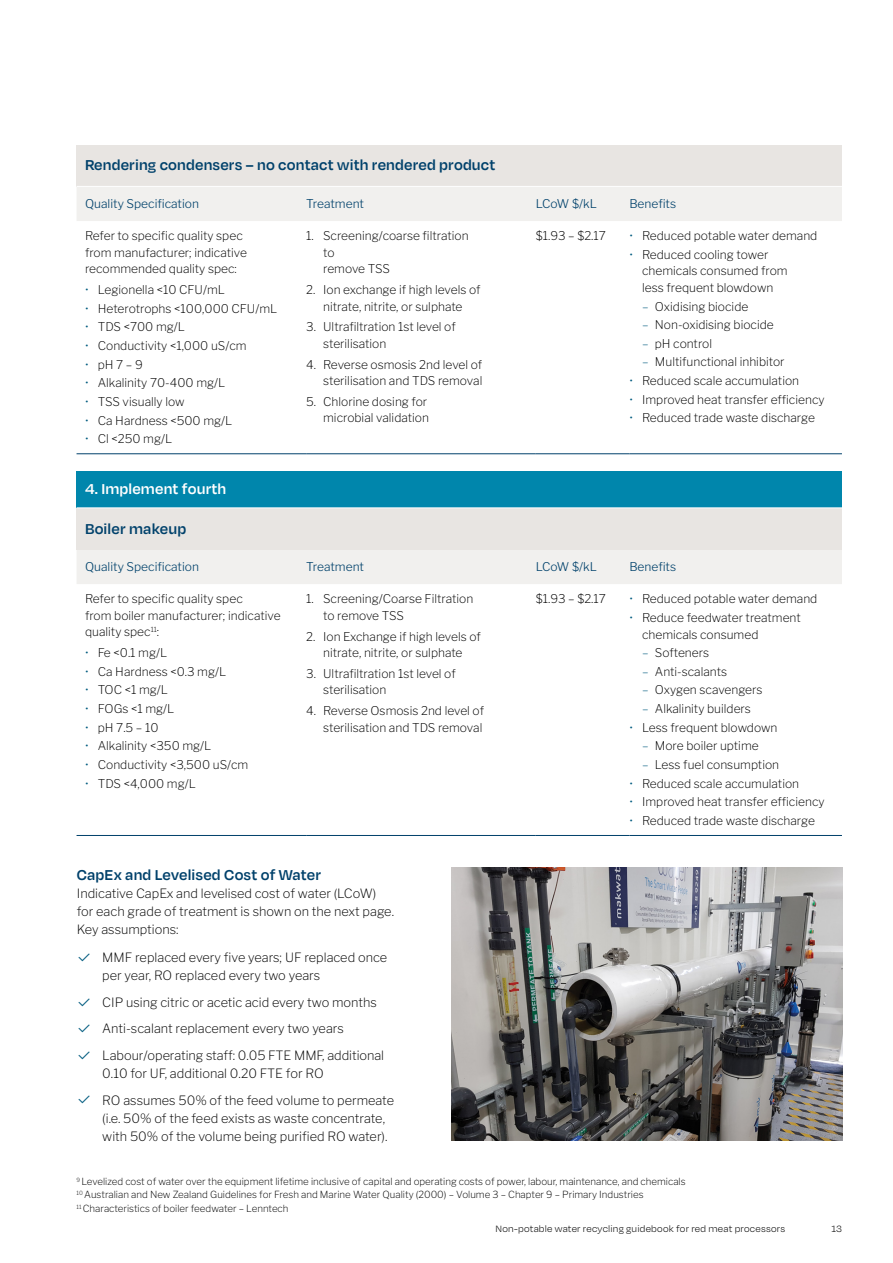
<style>
.page{position:relative;width:893px;height:1263px;background:#fff}
.page>*{position:absolute;margin:0;border:0;box-sizing:border-box;transform-origin:0 0}
.t1{font:600 16.5px "Degular";letter-spacing:.01em;color:#00416b}
.t2{font:600 16.5px "Degular";letter-spacing:.01em;color:#fff}
.t3{font:200 12.75px/18px "Libre Franklin";color:#000}
.t4{font:200 12px/16.5px "Libre Franklin";color:#000}
.t5{font:300 12px "Libre Franklin";color:#00416b}
.t6{font:300 10.5px "Degular";letter-spacing:.025em;color:#000}
.t7{font:200 9.75px/13.5px "Libre Franklin";color:#000}
.s1{color:#005b7f}
.s2{font-family:"Inter";font-weight:300;font-size:16.5px;color:#005b7f}
</style>
<div class="page">
<img style="left:451px;top:867px;width:391px;height:273px">
<div style="left:77px;top:187px;width:765px;height:34px;background:#f1f0ee"></div>
<hr style="left:77px;top:453px;width:229px;height:1px;background:#00416b">
<hr style="left:306px;top:453px;width:230px;height:1px;background:#00416b">
<hr style="left:536px;top:453px;width:93px;height:1px;background:#00416b">
<hr style="left:629px;top:453px;width:213px;height:1px;background:#00416b">
<div style="left:77px;top:145px;width:765px;height:41px;background:#e8e5e2"></div>
<div style="left:77px;top:550px;width:765px;height:34px;background:#f1f0ee"></div>
<hr style="left:77px;top:835px;width:229px;height:1px;background:#00416b">
<hr style="left:306px;top:835px;width:230px;height:1px;background:#00416b">
<hr style="left:536px;top:835px;width:93px;height:1px;background:#00416b">
<hr style="left:629px;top:835px;width:213px;height:1px;background:#00416b">
<div style="left:77px;top:471px;width:765px;height:37px;background:#0086ac"></div>
<div style="left:77px;top:508px;width:765px;height:41px;background:#e8e5e2"></div>
<hr style="left:77px;top:508px;width:765px;height:1px;background:#fff">
<h1 class="t1" style="left:85px;top:155px;width:412px">Rendering condensers – no contact with rendered product</h1>
<p class="t5" style="left:85px;top:194px;width:115px">Quality Specification</p>
<p class="t5" style="left:306px;top:194px;width:59px">Treatment</p>
<p class="t5" style="left:536px;top:194px;width:63px">LCoW $/kL</p>
<p class="t5" style="left:629px;top:194px;width:48px">Benefits</p>
<p class="t4" style="left:85px;top:227px;width:163px">Refer to specific quality spec from manufacturer; indicative recommended quality spec:</p>
<p class="t4" style="left:85px;top:280px;width:141px"><span class="s1">•</span> Legionella &lt;10 CFU/mL</p>
<p class="t4" style="left:85px;top:299px;width:194px"><span class="s1">•</span> Heterotrophs &lt;100,000 CFU/mL</p>
<p class="t4" style="left:85px;top:318px;width:101px"><span class="s1">•</span> TDS &lt;700 mg/L</p>
<p class="t4" style="left:85px;top:336px;width:163px"><span class="s1">•</span> Conductivity &lt;1,000 uS/cm</p>
<p class="t4" style="left:85px;top:355px;width:59px"><span class="s1">•</span> pH 7 – 9</p>
<p class="t4" style="left:85px;top:373px;width:142px"><span class="s1">•</span> Alkalinity 70-400 mg/L</p>
<p class="t4" style="left:85px;top:392px;width:101px"><span class="s1">•</span> TSS visually low</p>
<p class="t4" style="left:85px;top:411px;width:149px"><span class="s1">•</span> Ca Hardness &lt;500 mg/L</p>
<p class="t4" style="left:85px;top:429px;width:89px"><span class="s1">•</span> Cl &lt;250 mg/L</p>
<p class="t4" style="left:536px;top:227px;width:72px">$1.93 – $2.17</p>
<p class="t4" style="left:629px;top:227px;width:190px"><span class="s1">•</span> Reduced potable water demand</p>
<p class="t4" style="left:642px;top:245px;width:147px;text-indent:-13px"><span class="s1">•</span> Reduced cooling tower chemicals consumed from less frequent blowdown</p>
<p class="t4" style="left:642px;top:297px;width:108px"><span class="s1">–</span> Oxidising biocide</p>
<p class="t4" style="left:642px;top:315px;width:133px"><span class="s1">–</span> Non-oxidising biocide</p>
<p class="t4" style="left:642px;top:334px;width:72px"><span class="s1">–</span> pH control</p>
<p class="t4" style="left:642px;top:353px;width:144px"><span class="s1">–</span> Multifunctional inhibitor</p>
<p class="t4" style="left:629px;top:371px;width:171px"><span class="s1">•</span> Reduced scale accumulation</p>
<p class="t4" style="left:629px;top:390px;width:197px"><span class="s1">•</span> Improved heat transfer efficiency</p>
<p class="t4" style="left:629px;top:409px;width:187px"><span class="s1">•</span> Reduced trade waste discharge</p>
<p class="t4" style="left:323px;top:227px;width:147px;text-indent:-17px">1. Screening/coarse filtration to<br>remove TSS</p>
<p class="t4" style="left:306px;top:280px;width:176px;text-align:center">2. Ion exchange if high levels of nitrate, nitrite, or sulphate</p>
<p class="t4" style="left:323px;top:318px;width:134px;text-indent:-17px">3. Ultrafiltration 1st level of sterilisation</p>
<p class="t4" style="left:306px;top:355px;width:178px;text-align:right">4. Reverse osmosis 2nd level of sterilisation and TDS removal</p>
<p class="t4" style="left:306px;top:392px;width:124px;text-align:right">5. Chlorine dosing for microbial validation</p>
<h1 class="t2" style="left:85px;top:479px;width:143px">4. Implement fourth</h1>
<h1 class="t1" style="left:85px;top:518px;width:103px">Boiler makeup</h1>
<p class="t5" style="left:85px;top:557px;width:115px">Quality Specification</p>
<p class="t5" style="left:306px;top:557px;width:59px">Treatment</p>
<p class="t5" style="left:536px;top:557px;width:63px">LCoW $/kL</p>
<p class="t5" style="left:629px;top:557px;width:48px">Benefits</p>
<p class="t4" style="left:85px;top:590px;width:197px">Refer to specific quality spec<br>from boiler manufacturer; indicative quality spec<sup>11</sup>:</p>
<p class="t4" style="left:85px;top:643px;width:84px"><span class="s1">•</span> Fe &lt;0.1 mg/L</p>
<p class="t4" style="left:85px;top:662px;width:143px"><span class="s1">•</span> Ca Hardness &lt;0.3 mg/L</p>
<p class="t4" style="left:85px;top:681px;width:84px"><span class="s1">•</span> TOC &lt;1 mg/L</p>
<p class="t4" style="left:85px;top:699px;width:91px"><span class="s1">•</span> FOGs &lt;1 mg/L</p>
<p class="t4" style="left:85px;top:718px;width:75px"><span class="s1">•</span> pH 7.5 – 10</p>
<p class="t4" style="left:85px;top:737px;width:128px"><span class="s1">•</span> Alkalinity &lt;350 mg/L</p>
<p class="t4" style="left:85px;top:755px;width:165px"><span class="s1">•</span> Conductivity &lt;3,500 uS/cm</p>
<p class="t4" style="left:85px;top:774px;width:112px"><span class="s1">•</span> TDS &lt;4,000 mg/L</p>
<p class="t4" style="left:536px;top:590px;width:72px">$1.93 – $2.17</p>
<p class="t4" style="left:629px;top:590px;width:190px"><span class="s1">•</span> Reduced potable water demand</p>
<p class="t4" style="left:642px;top:608px;width:160px;text-indent:-13px"><span class="s1">•</span> Reduce feedwater treatment chemicals consumed</p>
<p class="t4" style="left:642px;top:643px;width:69px"><span class="s1">–</span> Softeners</p>
<p class="t4" style="left:642px;top:662px;width:87px"><span class="s1">–</span> Anti-scalants</p>
<p class="t4" style="left:642px;top:681px;width:122px"><span class="s1">–</span> Oxygen scavengers</p>
<p class="t4" style="left:642px;top:699px;width:110px"><span class="s1">–</span> Alkalinity builders</p>
<p class="t4" style="left:629px;top:718px;width:150px"><span class="s1">•</span> Less frequent blowdown</p>
<p class="t4" style="left:642px;top:736px;width:118px"><span class="s1">–</span> More boiler uptime</p>
<p class="t4" style="left:642px;top:755px;width:139px"><span class="s1">–</span> Less fuel consumption</p>
<p class="t4" style="left:629px;top:774px;width:171px"><span class="s1">•</span> Reduced scale accumulation</p>
<p class="t4" style="left:629px;top:792px;width:197px"><span class="s1">•</span> Improved heat transfer efficiency</p>
<p class="t4" style="left:629px;top:811px;width:187px"><span class="s1">•</span> Reduced trade waste discharge</p>
<p class="t4" style="left:323px;top:590px;width:152px;text-indent:-17px">1. Screening/Coarse Filtration to remove TSS</p>
<p class="t4" style="left:306px;top:627px;width:176px;text-align:center">2. Ion Exchange if high levels of nitrate, nitrite, or sulphate</p>
<p class="t4" style="left:323px;top:664px;width:134px;text-indent:-17px">3. Ultrafiltration 1st level of sterilisation</p>
<p class="t4" style="left:306px;top:701px;width:179px;text-align:right">4. Reverse Osmosis 2nd level of sterilisation and TDS removal</p>
<h1 class="t1" style="left:77px;top:864px;width:246px">CapEx and Levelised Cost of Water</h1>
<p class="t3" style="left:77px;top:883px;width:319px">Indicative CapEx and levelised cost of water (LCoW) for each grade of treatment is shown on the next page.<br>Key assumptions:</p>
<p class="t3" style="left:102px;top:948px;width:286px;text-indent:-26px"><span class="s2">✓</span> MMF replaced every five years; UF replaced once per year, RO replaced every two years</p>
<p class="t3" style="left:77px;top:992px;width:302px"><span class="s2">✓</span> CIP using citric or acetic acid every two months</p>
<p class="t3" style="left:77px;top:1019px;width:269px"><span class="s2">✓</span> Anti-scalant replacement every two years</p>
<p class="t3" style="left:102px;top:1045px;width:283px;text-indent:-26px"><span class="s2">✓</span> Labour/operating staff: 0.05 FTE MMF, additional<br>0.10 for UF, additional 0.20 FTE for RO</p>
<p class="t3" style="left:102px;top:1090px;width:293px;text-indent:-26px"><span class="s2">✓</span> RO assumes 50% of the feed volume to permeate (i.e. 50% of the feed exists as waste concentrate, with 50% of the volume being purified RO water).</p>
<p class="t7" style="left:77px;top:1174px;width:611px"><sup>9</sup> Levelized cost of water over the equipment lifetime inclusive of capital and operating costs of power, labour, maintenance, and chemicals<br><sup>10</sup> Australian and New Zealand Guidelines for Fresh and Marine Water Quality (2000) – Volume 3 – Chapter 9 – Primary Industries<br><sup>11</sup> Characteristics of boiler feedwater – Lenntech</p>
<p class="t6" style="left:495px;top:1223px;width:291px">Non-potable water recycling guidebook for red meat processors</p>
<p class="t6" style="left:831px;top:1223px;width:12px">13</p>
</div>
